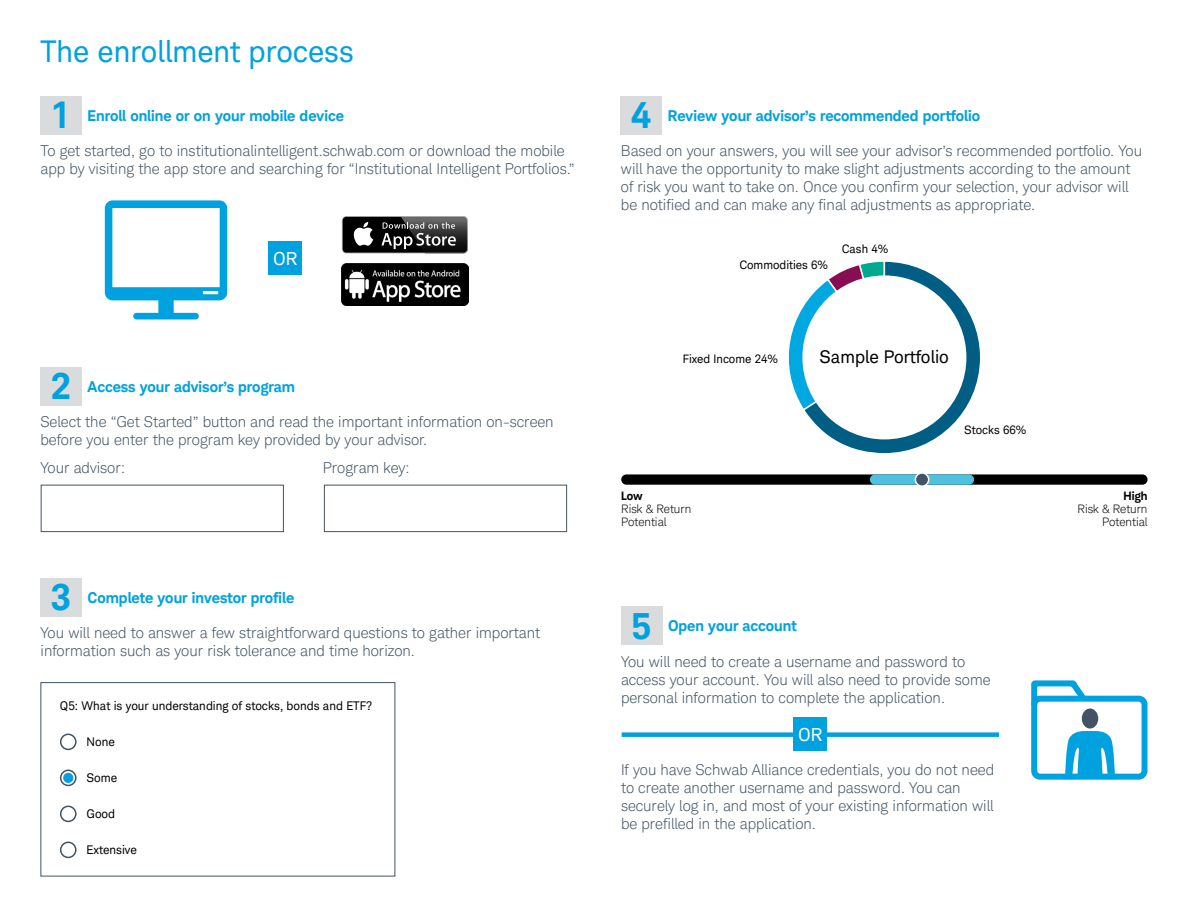
<style>
.page{position:relative;width:1188px;height:918px;background:#fff}
.page>*{position:absolute;margin:0;border:0;box-sizing:border-box;transform-origin:0 0}
.Step{font:700 36px "Charles Modern";color:#00a1df}
.Heading{font:30px "Charles Modern";color:#00a1df}
.t1{font:18px "Charles Modern";color:#fff}
.t2{font:17.55px "Charles Modern";color:#000}
.Body{font:300 15px/18px "Charles Modern";color:#435363}
.Body_LSA{font:300 15px/18px "Charles Modern";color:#435363}
.Heading_2{font:700 15px "Charles Modern";color:#00a1df}
.Body-2{font:12px "Charles Modern";color:#000}
.Body_LSA-2{font:12px "Charles Modern";color:#000}
.t3{font:300 11.7px/13.2px "Charles Modern";color:#000}
.t4{font:11.7px "Charles Modern";color:#000}
.s1{font-weight:700}
</style>
<div class="page">
<div style="left:40px;top:682px;width:355px;height:194px;border:1px solid #435363"></div>
<div style="left:40px;top:367px;width:42px;height:38px;background:#d9dbdd"></div>
<div style="left:40px;top:578px;width:42px;height:38px;background:#d9dbdd"></div>
<div style="left:40px;top:96px;width:42px;height:38px;background:#d9dbdd"></div>
<svg style="left:105px;top:200px;width:122px;height:116px"></svg>
<div style="left:136px;top:313px;width:60px;height:6px;background:#00a1df"></div>
<div style="left:41px;top:485px;width:243px;height:47px;border:1px solid #435363"></div>
<div style="left:324px;top:485px;width:243px;height:47px;border:1px solid #435363"></div>
<div style="left:269px;top:241px;width:33px;height:34px;background:#00a1df"></div>
<div style="left:60px;top:734px;width:17px;height:16px;border:2px solid #435363;border-radius:50%"></div>
<div style="left:60px;top:770px;width:17px;height:16px;border:2px solid #435363;border-radius:50%"></div>
<div style="left:63px;top:773px;width:10px;height:10px;background:#00a1df;border-radius:50%"></div>
<div style="left:60px;top:806px;width:17px;height:16px;border:2px solid #435363;border-radius:50%"></div>
<div style="left:60px;top:842px;width:17px;height:16px;border:2px solid #435363;border-radius:50%"></div>
<div style="left:621px;top:96px;width:41px;height:38px;background:#d9dbdd"></div>
<svg style="left:788px;top:261px;width:192px;height:192px"></svg>
<div style="left:802px;top:275px;width:164px;height:164px;background:#fff;border-radius:50%"></div>
<div style="left:621px;top:474px;width:527px;height:11px;background:#000;border-radius:5px"></div>
<div style="left:870px;top:474px;width:104px;height:11px;background:#4ec1e0;border-radius:5px"></div>
<div style="left:915px;top:473px;width:14px;height:13px;background:#435363;border-radius:50%"></div>
<div style="left:915px;top:472px;width:14px;height:15px;border:1px solid #fff;border-radius:50%"></div>
<div style="left:343px;top:217px;width:124px;height:36px;background:#000;border-radius:4px"></div>
<svg style="left:353px;top:222px;width:20px;height:24px"></svg>
<svg style="left:381px;top:216px;width:87px;height:37px"></svg>
<img style="left:342px;top:264px;width:126px;height:41px">
<div style="left:621px;top:607px;width:41px;height:38px;background:#d9dbdd"></div>
<div style="left:622px;top:732px;width:377px;height:5px;background:#00a1df"></div>
<div style="left:793px;top:718px;width:34px;height:33px;background:#00a1df"></div>
<svg style="left:1065px;top:731px;width:50px;height:42px"></svg>
<div style="left:1082px;top:709px;width:16px;height:20px;background:#435363;border-radius:50%"></div>
<svg style="left:1031px;top:680px;width:61px;height:31px"></svg>
<div style="left:1031px;top:696px;width:117px;height:84px;border:6px solid #00a1df;border-radius:6px"></div>
<p class="Heading" style="left:40px;top:34px;width:315px">The enrollment process</p>
<p class="Step" style="left:51px;top:94px;width:22px">1</p>
<p class="Heading_2" style="left:88px;top:106px;width:258px">Enroll online or on your mobile device</p>
<p class="Body" style="left:40px;top:142px;width:536px">To get started, go to institutionalintelligent.schwab.com or download the mobile app by visiting the app store and searching for “Institutional Intelligent Portfolios.”</p>
<p class="t1" style="left:273px;top:248px;width:26px">OR</p>
<p class="Step" style="left:51px;top:364px;width:22px">2</p>
<p class="Heading_2" style="left:88px;top:377px;width:209px">Access your advisor’s program</p>
<p class="Body_LSA" style="left:40px;top:413px;width:515px">Select the “Get Started” button and read the important information on-screen before you enter the program key provided by your advisor.</p>
<p class="Body" style="left:40px;top:459px;width:86px">Your advisor:</p>
<p class="Body" style="left:323px;top:459px;width:88px">Program key:</p>
<p class="Step" style="left:51px;top:575px;width:22px">3</p>
<p class="Heading_2" style="left:88px;top:588px;width:208px">Complete your investor profile</p>
<p class="Body" style="left:40px;top:624px;width:501px">You will need to answer a few straightforward questions to gather important information such as your risk tolerance and time horizon.</p>
<p class="Body-2" style="left:60px;top:698px;width:314px">Q5: What is your understanding of stocks, bonds and ETF?</p>
<p class="Body_LSA-2" style="left:87px;top:734px;width:30px">None</p>
<p class="Body_LSA-2" style="left:87px;top:770px;width:32px">Some</p>
<p class="Body_LSA-2" style="left:87px;top:806px;width:30px">Good</p>
<p class="Body_LSA-2" style="left:87px;top:842px;width:52px">Extensive</p>
<p class="Step" style="left:631px;top:94px;width:22px">4</p>
<p class="Heading_2" style="left:668px;top:106px;width:314px">Review your advisor’s recommended portfolio</p>
<p class="Body" style="left:621px;top:142px;width:523px">Based on your answers, you will see your advisor’s recommended portfolio. You will have the opportunity to make slight adjustments according to the amount of risk you want to take on. Once you confirm your selection, your advisor will be notified and can make any final adjustments as appropriate.</p>
<p class="t4" style="left:739px;top:258px;width:90px">Commodities 6%</p>
<p class="t4" style="left:842px;top:242px;width:48px">Cash 4%</p>
<p class="t4" style="left:683px;top:352px;width:97px">Fixed Income 24%</p>
<p class="t2" style="left:820px;top:346px;width:131px">Sample Portfolio</p>
<p class="t4" style="left:964px;top:423px;width:64px">Stocks 66%</p>
<p class="t3" style="left:621px;top:489px;width:71px"><span class="s1">Low<br></span>Risk &amp; Return<br>Potential</p>
<p class="t3" style="left:1078px;top:489px;width:71px;text-align:right"><span class="s1">High<br></span>Risk &amp; Return<br>Potential</p>
<p class="Step" style="left:631px;top:604px;width:22px">5</p>
<p class="Heading_2" style="left:668px;top:617px;width:130px">Open your account</p>
<p class="Body" style="left:621px;top:652px;width:371px">You will need to create a username and password to access your account. You will also need to provide some personal information to complete the application.</p>
<p class="t1" style="left:798px;top:724px;width:26px">OR</p>
<p class="Body_LSA" style="left:621px;top:760px;width:375px">If you have Schwab Alliance credentials, you do not need to create another username and password. You can securely log in, and most of your existing information will be prefilled in the application.</p>
</div>
